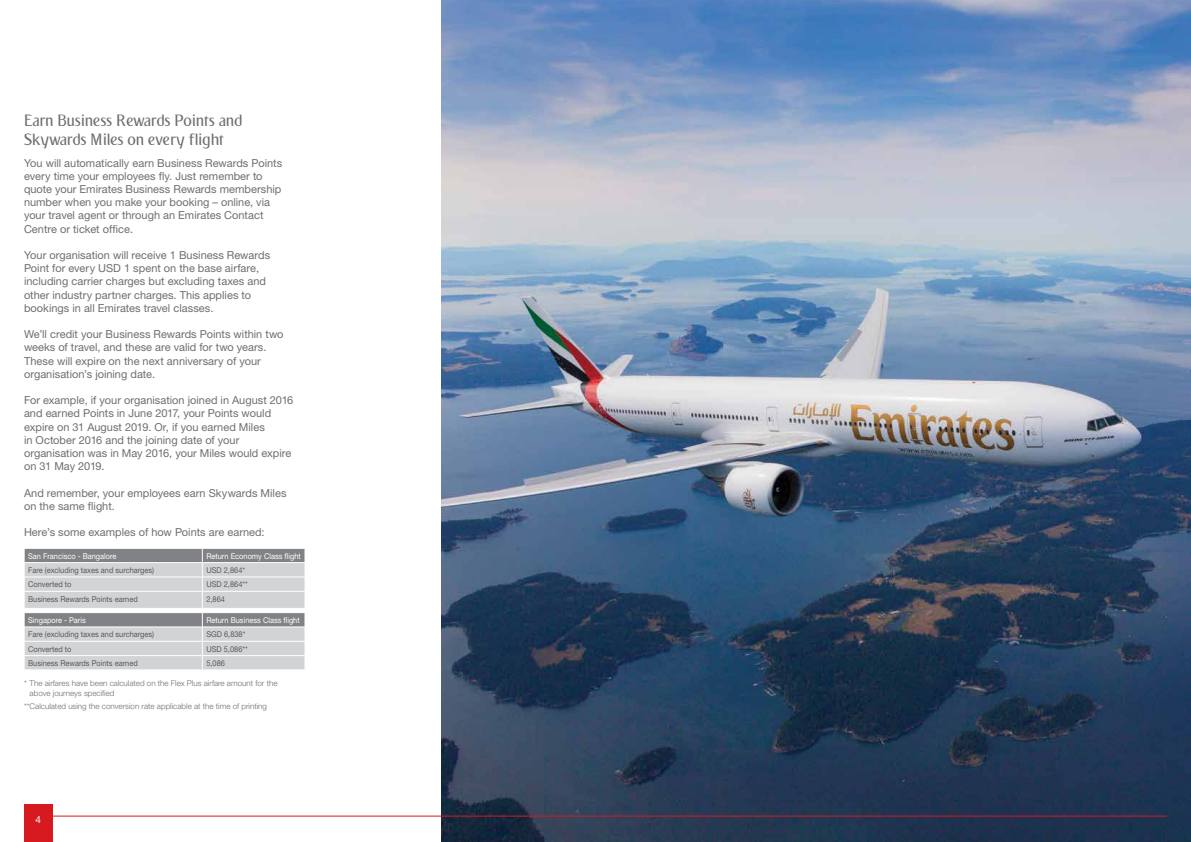
<style>
.page{position:relative;width:1191px;height:842px;background:#fff}
.page>*{position:absolute;margin:0;border:0;box-sizing:border-box;transform-origin:0 0}
.t1{font:16px/19.2px "EK03 Serif M01";color:#6d6e71}
.t2{font:11px/13.2px "Helvetica Neue";color:#6d6e71}
.t3{font:10px "Helvetica Neue";color:#fff}
.t4{font:8px "Helvetica Neue";color:#58595b;scale:.93 1}
.t5{font:300 8px/9.6px "Helvetica Neue";color:#6d6e71}
.t6{font:8px "Helvetica Neue";color:#fff;scale:.93 1}
</style>
<div class="page">
<img style="left:441px;top:0;width:750px;height:842px">
<svg style="left:24px;top:548px;width:281px;height:122px;background:#c4c6c7"></svg>
<div style="left:24px;top:804px;width:28px;height:38px;background:#d71920"></div>
<hr style="left:52px;top:816px;width:1115px;height:1px;background:#d71920">
<h1 class="t1" style="left:24px;top:111px;width:220px">Earn Business Rewards Points and<br>Skywards Miles on every flight</h1>
<p class="t2" style="left:24px;top:156px;width:260px">You will automatically earn Business Rewards Points every time your employees fly. Just remember to quote your Emirates Business Rewards membership number when you make your booking – online, via your travel agent or through an Emirates Contact Centre or ticket office.</p>
<p class="t2" style="left:24px;top:248px;width:248px">Your organisation will receive 1 Business Rewards Point for every USD 1 spent on the base airfare, including carrier charges but excluding taxes and other industry partner charges. This applies to bookings in all Emirates travel classes.</p>
<p class="t2" style="left:24px;top:327px;width:261px">We’ll credit your Business Rewards Points within two weeks of travel, and these are valid for two years.<br>These will expire on the next anniversary of your organisation’s joining date.</p>
<p class="t2" style="left:24px;top:393px;width:271px">For example, if your organisation joined in August 2016 and earned Points in June 2017, your Points would expire on 31 August 2019. Or, if you earned Miles<br>in October 2016 and the joining date of your organisation was in May 2016, your Miles would expire on 31 May 2019.</p>
<p class="t2" style="left:24px;top:486px;width:264px">And remember, your employees earn Skywards Miles on the same flight.</p>
<p class="t2" style="left:24px;top:525px;width:242px">Here’s some examples of how Points are earned:</p>
<p class="t6" style="left:28px;top:551px;width:96px">San Francisco - Bangalore</p>
<p class="t6" style="left:206px;top:551px;width:103px">Return Economy Class flight</p>
<p class="t4" style="left:28px;top:565px;width:137px">Fare (excluding taxes and surcharges)</p>
<p class="t4" style="left:206px;top:565px;width:43px">USD 2,864*</p>
<p class="t4" style="left:28px;top:580px;width:48px">Converted to</p>
<p class="t4" style="left:206px;top:580px;width:46px">USD 2,864**</p>
<p class="t4" style="left:28px;top:594px;width:119px">Business Rewards Points earned</p>
<p class="t4" style="left:206px;top:594px;width:22px">2,864</p>
<p class="t6" style="left:28px;top:615px;width:63px">Singapore - Paris</p>
<p class="t6" style="left:206px;top:615px;width:102px">Return Business Class flight</p>
<p class="t4" style="left:28px;top:630px;width:137px">Fare (excluding taxes and surcharges)</p>
<p class="t4" style="left:206px;top:630px;width:43px">SGD 6,838*</p>
<p class="t4" style="left:28px;top:644px;width:48px">Converted to</p>
<p class="t4" style="left:206px;top:644px;width:46px">USD 5,086**</p>
<p class="t4" style="left:28px;top:658px;width:119px">Business Rewards Points earned</p>
<p class="t4" style="left:206px;top:658px;width:22px">5,086</p>
<p class="t5" style="left:30px;top:679px;width:249px;text-indent:-6px">* The airfares have been calculated on the Flex Plus airfare amount for the above journeys specified</p>
<p class="t5" style="left:24px;top:701px;width:244px">**Calculated using the conversion rate applicable at the time of printing</p>
<p class="t3" style="left:35px;top:813px;width:7px">4</p>
</div>
